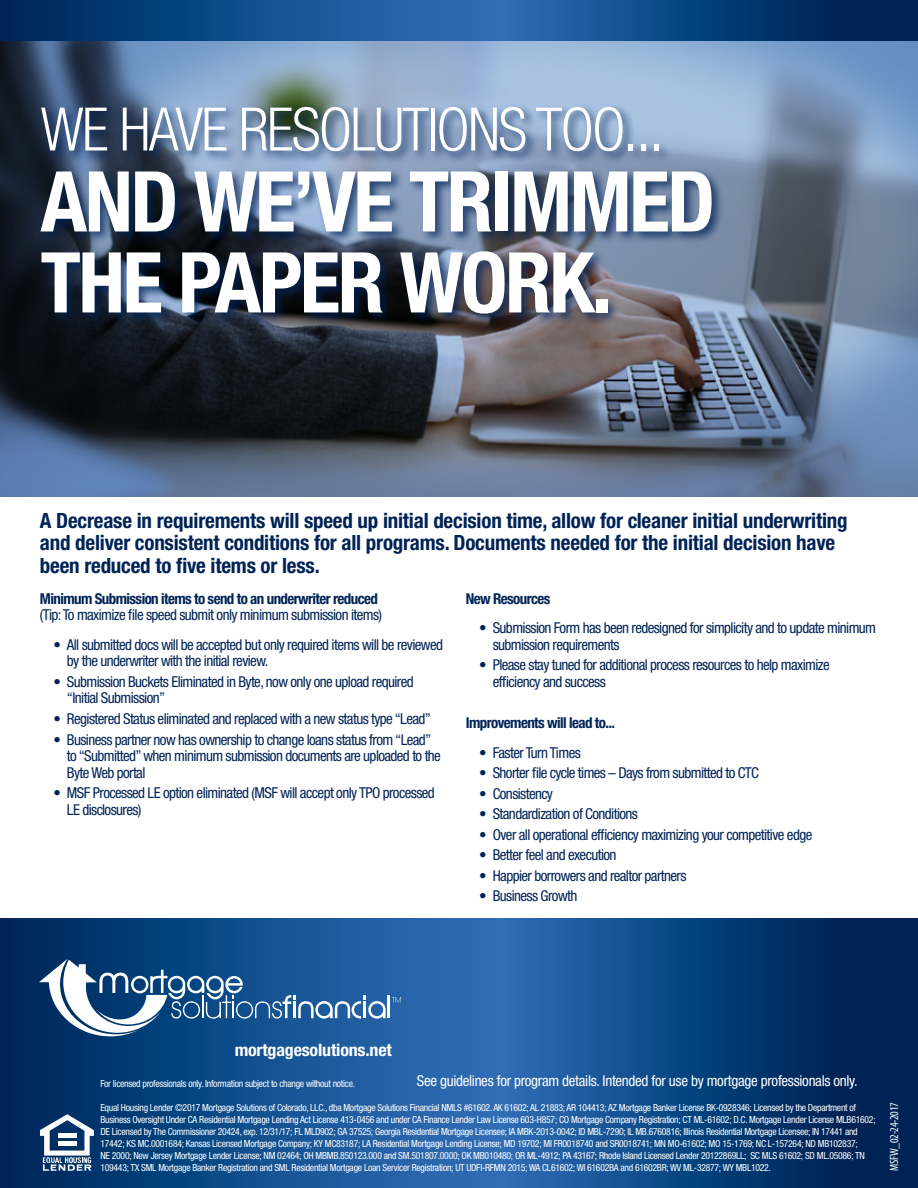
<style>
.page{position:relative;width:918px;height:1188px;background:#fff}
.page>*{position:absolute;margin:0;border:0;box-sizing:border-box;transform-origin:0 0}
.t1{font:700 condensed 84px/81px "Helvetica Neue LT Std";letter-spacing:-.03em;color:#fff}
.t2{font:300 condensed 60px "Helvetica Neue LT Std";letter-spacing:-.03em;color:#fff}
.t3{font:700 condensed 21px/22.5px "Helvetica Neue LT Std";letter-spacing:-.01em;color:#002356}
.t4{font:700 condensed 17.1px "Helvetica Neue LT Std";letter-spacing:-.01em;color:#fff;scale:1.05 1}
.t5{font:condensed 15px/16.5px "Helvetica Neue LT Std";letter-spacing:-.04em;color:#002356}
.t6{font:700 condensed 15px "Helvetica Neue LT Std";letter-spacing:-.04em;color:#002356}
.t7{font:condensed 15px "Helvetica Neue LT Std";letter-spacing:-.02em;color:#fff}
.t8{font:condensed 12px "Myriad Pro";letter-spacing:-.03em;color:#fff}
.t9{font:condensed 9.75px/12px "Helvetica Neue LT Std";letter-spacing:-.03em;color:#fff}
</style>
<div class="page">
<svg style="left:0;top:918px;width:918px;height:270px;background:#104784"></svg>
<img style="left:0;top:40px;width:918px;height:457px">
<svg style="left:0;top:0;width:918px;height:40px;background:#0f4784"></svg>
<hr style="left:388px;top:996px;width:2px;height:22px;background:#fff">
<svg style="left:392px;top:997px;width:9px;height:6px"></svg>
<svg style="left:39px;top:959px;width:347px;height:77px"></svg>
<svg style="left:40px;top:1114px;width:54px;height:57px"></svg>
<div style="left:38px;top:104px;width:687px;height:222px;background:#002356;opacity:.75"></div>
<h2 class="t2" style="left:40px;top:95px;width:624px">WE HAVE RESOLUTIONS TOO...</h2>
<h1 class="t1" style="left:40px;top:160px;width:676px">AND WE’VE TRIMMED<br>THE PAPER WORK.</h1>
<p class="t3" style="left:40px;top:509px;width:809px">A Decrease in requirements will speed up initial decision time, allow for cleaner initial underwriting and deliver consistent conditions for all programs. Documents needed for the initial decision have been reduced to five items or less.</p>
<h3 class="t6" style="left:40px;top:589px;width:339px">Minimum Submission items to send to an underwriter reduced</h3>
<h3 class="t5" style="left:40px;top:607px;width:344px">(Tip: To maximize file speed submit only minimum submission items)</h3>
<h3 class="t5" style="left:67px;top:636px;width:378px;text-indent:-14px">• All submitted docs will be accepted but only required items will be reviewed by the underwriter with the initial review.</h3>
<h3 class="t5" style="left:67px;top:673px;width:348px;text-indent:-13px">• Submission Buckets Eliminated in Byte, now only one upload required “Initial Submission”</h3>
<h3 class="t5" style="left:53px;top:710px;width:379px">• Registered Status eliminated and replaced with a new status type “Lead”</h3>
<h3 class="t5" style="left:67px;top:731px;width:376px;text-indent:-14px">• Business partner now has ownership to change loans status from “Lead” to “Submitted” when minimum submission documents are uploaded to the<br>Byte Web portal</h3>
<h3 class="t5" style="left:67px;top:784px;width:369px;text-indent:-14px">• MSF Processed LE option eliminated (MSF will accept only TPO processed<br>LE disclosures)</h3>
<h3 class="t6" style="left:466px;top:589px;width:86px">New Resources</h3>
<h3 class="t5" style="left:493px;top:620px;width:385px;text-indent:-14px">• Submission Form has been redesigned for simplicity and to update minimum submission requirements</h3>
<h3 class="t5" style="left:493px;top:657px;width:339px;text-indent:-14px">• Please stay tuned for additional process resources to help maximize efficiency and success</h3>
<h3 class="t6" style="left:466px;top:714px;width:151px">Improvements will lead to...</h3>
<h3 class="t5" style="left:479px;top:744px;width:103px">• Faster Turn Times</h3>
<h3 class="t5" style="left:479px;top:764px;width:281px">• Shorter file cycle times – Days from submitted to CTC</h3>
<h3 class="t5" style="left:479px;top:785px;width:75px">• Consistency</h3>
<h3 class="t5" style="left:479px;top:806px;width:160px">• Standardization of Conditions</h3>
<h3 class="t5" style="left:479px;top:826px;width:335px">• Over all operational efficiency maximizing your competitive edge</h3>
<h3 class="t5" style="left:479px;top:847px;width:139px">• Better feel and execution</h3>
<h3 class="t5" style="left:479px;top:867px;width:209px">• Happier borrowers and realtor partners</h3>
<h3 class="t5" style="left:479px;top:888px;width:100px">• Business Growth</h3>
<h3 class="t4" style="left:235px;top:1040px;width:151px">mortgagesolutions.net</h3>
<h3 class="t7" style="left:417px;top:1073px;width:442px">See guidelines for program details. Intended for use by mortgage professionals only.</h3>
<p class="t9" style="left:100px;top:1077px;width:256px">For licensed professionals only. Information subject to change without notice.</p>
<p class="t9" style="left:100px;top:1101px;width:777px">Equal Housing Lender ©2017 Mortgage Solutions of Colorado, LLC., dba Mortgage Solutions Financial NMLS #61602. AK 61602; AL 21883; AR 104413; AZ Mortgage Banker License BK-0928346; Licensed by the Department of Business Oversight Under CA Residential Mortgage Lending Act License 413-0456 and under CA Finance Lender Law License 603-H857; CO Mortgage Company Registration; CT ML-61602; D.C. Mortgage Lender License MLB61602; DE Licensed by The Commissioner 20424, exp. 12/31/17; FL MLD902; GA 37525; Georgia Residential Mortgage Licensee; IA MBK-2013-0042; ID MBL-7290; IL MB.6760816; Illinois Residential Mortgage Licensee; IN 17441 and 17442; KS MC.0001684; Kansas Licensed Mortgage Company; KY MC83187; LA Residential Mortgage Lending License; MD 19702; MI FR0018740 and SR0018741; MN MO-61602; MO 15-1769; NC L-157264; ND MB102837;<br>NE 2000; New Jersey Mortgage Lender License; NM 02464; OH MBMB.850123.000 and SM.501807.0000; OK MB010480; OR ML-4912; PA 43167; Rhode Island Licensed Lender 20122869LL; SC MLS 61602; SD ML.05086; TN 109443; TX SML Mortgage Banker Registration and SML Residential Mortgage Loan Servicer Registration; UT UDFI-RFMN 2015; WA CL61602; WI 61602BA and 61602BR; WV ML-32877; WY MBL1022.</p>
<p class="t8" style="left:887px;top:1171px;width:70px;rotate:-90deg">MSFW_02-24-2017</p>
</div>
